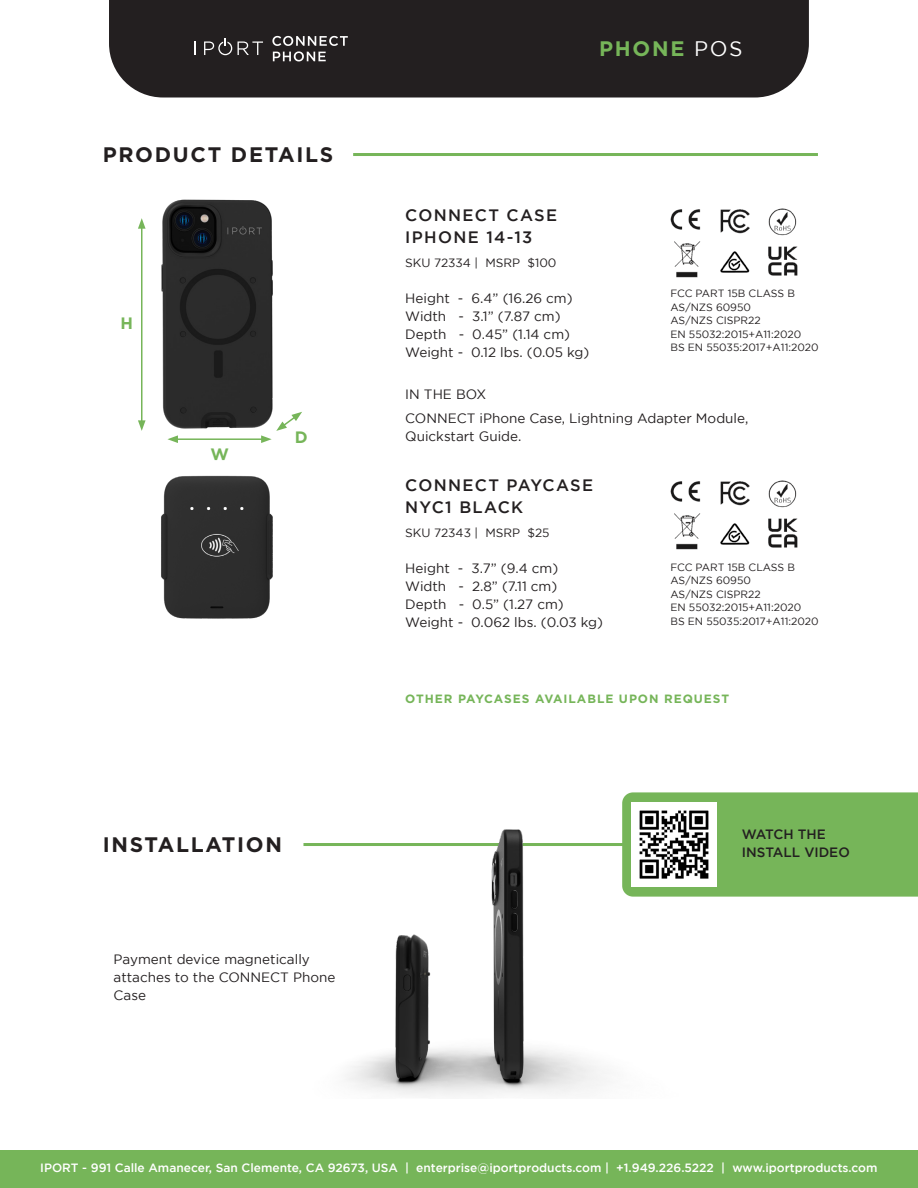
<style>
.page{position:relative;width:918px;height:1188px;background:#fff}
.page>*{position:absolute;margin:0;border:0;box-sizing:border-box;transform-origin:0 0}
.t1{font:700 21px "Gotham";letter-spacing:.08em;color:#231f20}
.t2{font:700 21px "Gotham";letter-spacing:.08em;color:#76b559}
.t3{font:500 16.5px "Gotham";letter-spacing:.08em;color:#231f20}
.t4{font:700 16.5px "Gotham";color:#76b559}
.t5{font:13.5px/18px "Gotham";color:#231f20}
.t6{font:500 13.5px "Gotham";color:#231f20}
.t7{font:500 13.5px "Gotham";letter-spacing:-.02em;color:#231f20}
.t8{font:500 12px "Gotham";color:#fff}
.t9{font:12px "Gotham";color:#231f20}
.t10{font:700 12px "Gotham";letter-spacing:.08em;color:#76b559}
.t11{font:10.5px "Gotham";color:#231f20}
.s1{font-weight:400;color:#fff}
</style>
<div class="page">
<img style="left:142px;top:199px;width:131px;height:230px">
<div style="left:109px;top:0;width:700px;height:98px;background:#231f20"></div>
<div style="left:0;top:1150px;width:918px;height:38px;background:#76b559"></div>
<hr style="left:353px;top:153px;width:465px;height:3px;background:#76b559">
<img style="left:670px;top:480px;width:128px;height:70px">
<img style="left:670px;top:208px;width:128px;height:70px">
<div style="left:622px;top:792px;width:296px;height:105px;background:#76b559"></div>
<img style="left:303px;top:825px;width:385px;height:271px">
<img style="left:632px;top:802px;width:84px;height:85px">
<hr style="left:141px;top:226px;width:1px;height:197px;background:#76b559">
<svg style="left:138px;top:218px;width:8px;height:11px"></svg>
<svg style="left:138px;top:420px;width:8px;height:11px"></svg>
<img style="left:161px;top:475px;width:112px;height:144px">
<hr style="left:176px;top:438px;width:87px;height:2px;background:#76b559">
<svg style="left:261px;top:412px;width:41px;height:31px"></svg>
<svg style="left:167px;top:435px;width:11px;height:8px"></svg>
<svg style="left:195px;top:41px;width:1px;height:14px"></svg>
<svg style="left:238px;top:41px;width:25px;height:14px"></svg>
<svg style="left:204px;top:39px;width:28px;height:16px"></svg>
<svg style="left:272px;top:36px;width:76px;height:25px;background:#595657"></svg>
<p class="t1" style="left:103px;top:142px;width:232px">PRODUCT DETAILS</p>
<p class="t4" style="left:121px;top:313px;width:14px">H</p>
<p class="t4" style="left:210px;top:444px;width:20px">W</p>
<p class="t4" style="left:295px;top:428px;width:14px">D</p>
<p class="t1" style="left:103px;top:832px;width:181px">INSTALLATION</p>
<p class="t5" style="left:114px;top:950px;width:223px">Payment device magnetically attaches to the CONNECT Phone<br>Case</p>
<p class="t2" style="left:599px;top:37px;width:145px">PHONE <span class="s1">POS</span></p>
<p class="t3" style="left:405px;top:206px;width:153px">CONNECT CASE</p>
<p class="t3" style="left:405px;top:228px;width:129px">IPHONE 14-13</p>
<p class="t9" style="left:405px;top:257px;width:153px">SKU 72334 | MSRP $100</p>
<p class="t5" style="left:405px;top:289px;width:169px">Height - 6.4” (16.26 cm)</p>
<p class="t5" style="left:405px;top:307px;width:157px">Width - 3.1” (7.87 cm)</p>
<p class="t5" style="left:405px;top:325px;width:166px">Depth - 0.45” (1.14 cm)</p>
<p class="t5" style="left:405px;top:343px;width:185px">Weight - 0.12 lbs. (0.05 kg)</p>
<p class="t5" style="left:405px;top:385px;width:83px">IN THE BOX</p>
<p class="t5" style="left:405px;top:409px;width:345px">CONNECT iPhone Case, Lightning Adapter Module,</p>
<p class="t5" style="left:405px;top:427px;width:118px">Quickstart Guide.</p>
<p class="t3" style="left:405px;top:476px;width:189px">CONNECT PAYCASE</p>
<p class="t3" style="left:405px;top:498px;width:119px">NYC1 BLACK</p>
<p class="t9" style="left:405px;top:527px;width:146px">SKU 72343 | MSRP $25</p>
<p class="t5" style="left:405px;top:559px;width:154px">Height - 3.7” (9.4 cm)</p>
<p class="t5" style="left:405px;top:577px;width:154px">Width - 2.8” (7.11 cm)</p>
<p class="t5" style="left:405px;top:595px;width:160px">Depth - 0.5” (1.27 cm)</p>
<p class="t5" style="left:405px;top:613px;width:199px">Weight - 0.062 lbs. (0.03 kg)</p>
<p class="t11" style="left:670px;top:288px;width:126px">FCC PART 15B CLASS B</p>
<p class="t11" style="left:670px;top:301px;width:82px">AS/NZS 60950</p>
<p class="t11" style="left:670px;top:315px;width:92px">AS/NZS CISPR22</p>
<p class="t11" style="left:670px;top:328px;width:132px">EN 55032:2015+A11:2020</p>
<p class="t11" style="left:670px;top:342px;width:150px">BS EN 55035:2017+A11:2020</p>
<p class="t11" style="left:670px;top:561px;width:126px">FCC PART 15B CLASS B</p>
<p class="t11" style="left:670px;top:574px;width:82px">AS/NZS 60950</p>
<p class="t11" style="left:670px;top:588px;width:92px">AS/NZS CISPR22</p>
<p class="t11" style="left:670px;top:601px;width:132px">EN 55032:2015+A11:2020</p>
<p class="t11" style="left:670px;top:615px;width:150px">BS EN 55035:2017+A11:2020</p>
<p class="t10" style="left:405px;top:692px;width:325px">OTHER PAYCASES AVAILABLE UPON REQUEST</p>
<p class="t7" style="left:742px;top:827px;width:85px">WATCH THE</p>
<p class="t6" style="left:742px;top:845px;width:109px">INSTALL VIDEO</p>
<p class="t8" style="left:40px;top:1161px;width:839px">IPORT - 991 Calle Amanecer, San Clemente, CA 92673, USA | enterprise@iportproducts.com | +1.949.226.5222 | www.iportproducts.com</p>
</div>
